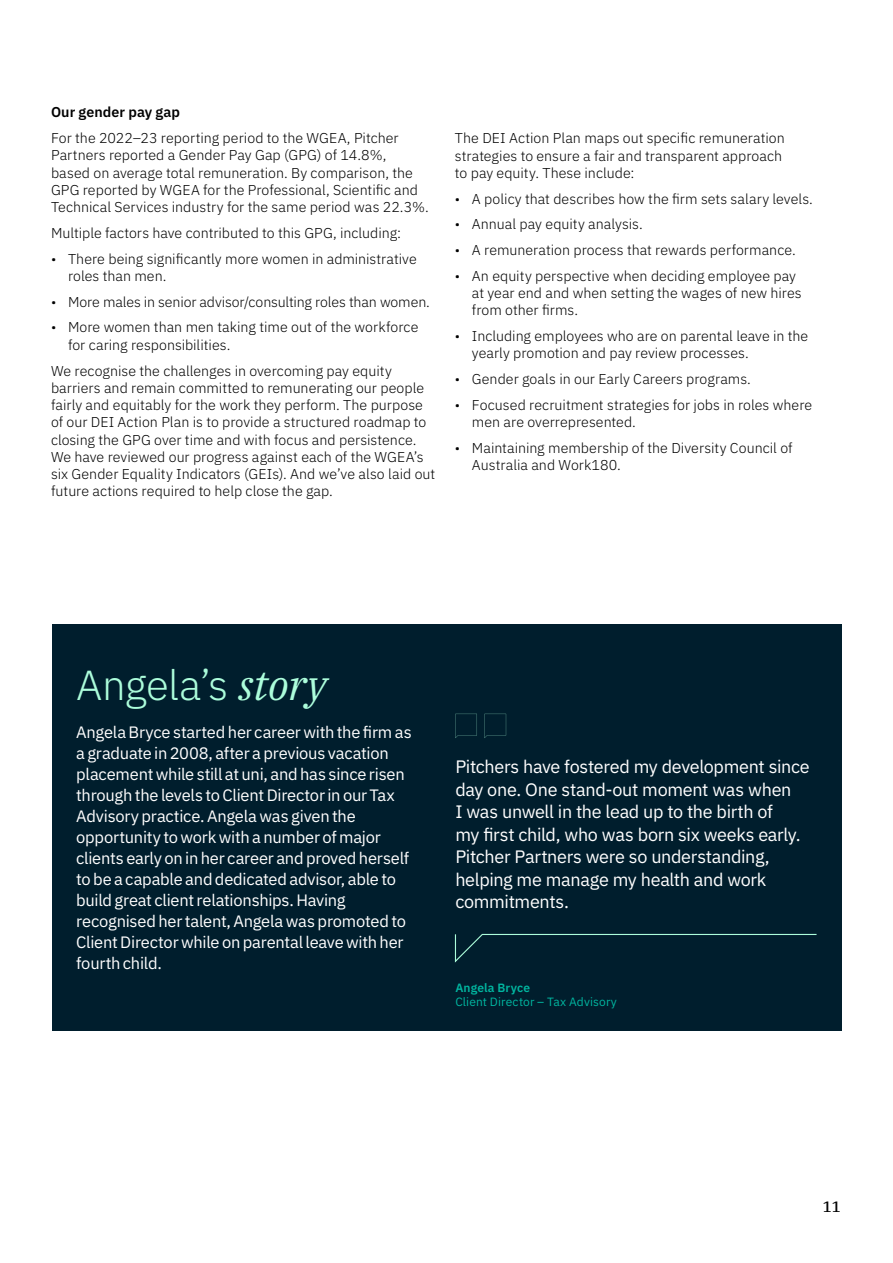
<style>
.page{position:relative;width:893px;height:1263px;background:#fff}
.page>*{position:absolute;margin:0;border:0;box-sizing:border-box;transform-origin:0 0}
.t1{font:300 42px "IBM Plex Sans";letter-spacing:-.015em;color:#acfddb}
.t2{font:18px/22.5px "IBM Plex Sans";letter-spacing:-.02em;color:#fff}
.t3{font:16.5px/21px "IBM Plex Sans";letter-spacing:-.015em;color:#fff}
.t4{font:500 15px "IBM Plex Serif";color:#000}
.t5{font:300 14.25px/17.2px "IBM Plex Sans";color:#000}
.t6{font:600 14.25px "IBM Plex Sans";letter-spacing:.005em;color:#000}
.t7{font:12px "IBM Plex Sans";letter-spacing:.01em;color:#00b6a0}
.t8{font:600 12px "IBM Plex Sans";letter-spacing:.015em;color:#00b6a0}
.s1{font-family:"IBM Plex Serif";font-weight:400;font-style:italic}
</style>
<div class="page">
<div style="left:52px;top:624px;width:790px;height:406px;background:#001e2d"></div>
<svg style="left:455px;top:714px;width:22px;height:24px"></svg>
<svg style="left:484px;top:714px;width:22px;height:24px"></svg>
<svg style="left:454px;top:933px;width:363px;height:30px"></svg>
<p class="t6" style="left:51px;top:101px;width:131px">Our gender pay gap</p>
<p class="t5" style="left:51px;top:128px;width:379px">For the 2022–23 reporting period to the WGEA, Pitcher Partners reported a Gender Pay Gap (GPG) of 14.8%, based on average total remuneration. By comparison, the GPG reported by WGEA for the Professional, Scientific and Technical Services industry for the same period was 22.3%.</p>
<p class="t5" style="left:51px;top:223px;width:352px">Multiple factors have contributed to this GPG, including:</p>
<p class="t5" style="left:68px;top:249px;width:350px;text-indent:-17px">• There being significantly more women in administrative roles than men.</p>
<p class="t5" style="left:51px;top:292px;width:380px">• More males in senior advisor/consulting roles than women.</p>
<p class="t5" style="left:68px;top:318px;width:352px;text-indent:-17px">• More women than men taking time out of the workforce for caring responsibilities.</p>
<p class="t5" style="left:51px;top:361px;width:386px">We recognise the challenges in overcoming pay equity barriers and remain committed to remunerating our people fairly and equitably for the work they perform. The purpose of our DEI Action Plan is to provide a structured roadmap to closing the GPG over time and with focus and persistence.<br>We have reviewed our progress against each of the WGEA’s six Gender Equality Indicators (GEIs). And we’ve also laid out future actions required to help close the gap.</p>
<p class="t5" style="left:455px;top:128px;width:331px">The DEI Action Plan maps out specific remuneration strategies to ensure a fair and transparent approach to pay equity. These include:</p>
<p class="t5" style="left:455px;top:189px;width:360px">• A policy that describes how the firm sets salary levels.</p>
<p class="t5" style="left:455px;top:214px;width:189px">• Annual pay equity analysis.</p>
<p class="t5" style="left:455px;top:240px;width:342px">• A remuneration process that rewards performance.</p>
<p class="t5" style="left:472px;top:266px;width:331px;text-indent:-17px">• An equity perspective when deciding employee pay at year end and when setting the wages of new hires from other firms.</p>
<p class="t5" style="left:472px;top:326px;width:338px;text-indent:-17px">• Including employees who are on parental leave in the yearly promotion and pay review processes.</p>
<p class="t5" style="left:455px;top:369px;width:298px">• Gender goals in our Early Careers programs.</p>
<p class="t5" style="left:472px;top:395px;width:342px;text-indent:-17px">• Focused recruitment strategies for jobs in roles where men are overrepresented.</p>
<p class="t5" style="left:472px;top:438px;width:322px;text-indent:-17px">• Maintaining membership of the Diversity Council of<br>Australia and Work180.</p>
<h1 class="t1" style="left:76px;top:653px;width:252px">Angela’s <span class="s1">story</span></h1>
<p class="t3" style="left:76px;top:720px;width:337px">Angela Bryce started her career with the firm as a graduate in 2008, after a previous vacation placement while still at uni, and has since risen through the levels to Client Director in our Tax Advisory practice. Angela was given the opportunity to work with a number of major clients early on in her career and proved herself to be a capable and dedicated advisor, able to build great client relationships. Having recognised her talent, Angela was promoted to Client Director while on parental leave with her fourth child.</p>
<p class="t2" style="left:455px;top:754px;width:356px">Pitchers have fostered my development since day one. One stand-out moment was when<br>I was unwell in the lead up to the birth of<br>my first child, who was born six weeks early.<br>Pitcher Partners were so understanding, helping me manage my health and work commitments.</p>
<p class="t8" style="left:455px;top:978px;width:76px">Angela Bryce</p>
<p class="t7" style="left:455px;top:993px;width:163px">Client Director – Tax Advisory</p>
<p class="t4" style="left:823px;top:1195px;width:19px">11</p>
</div>
